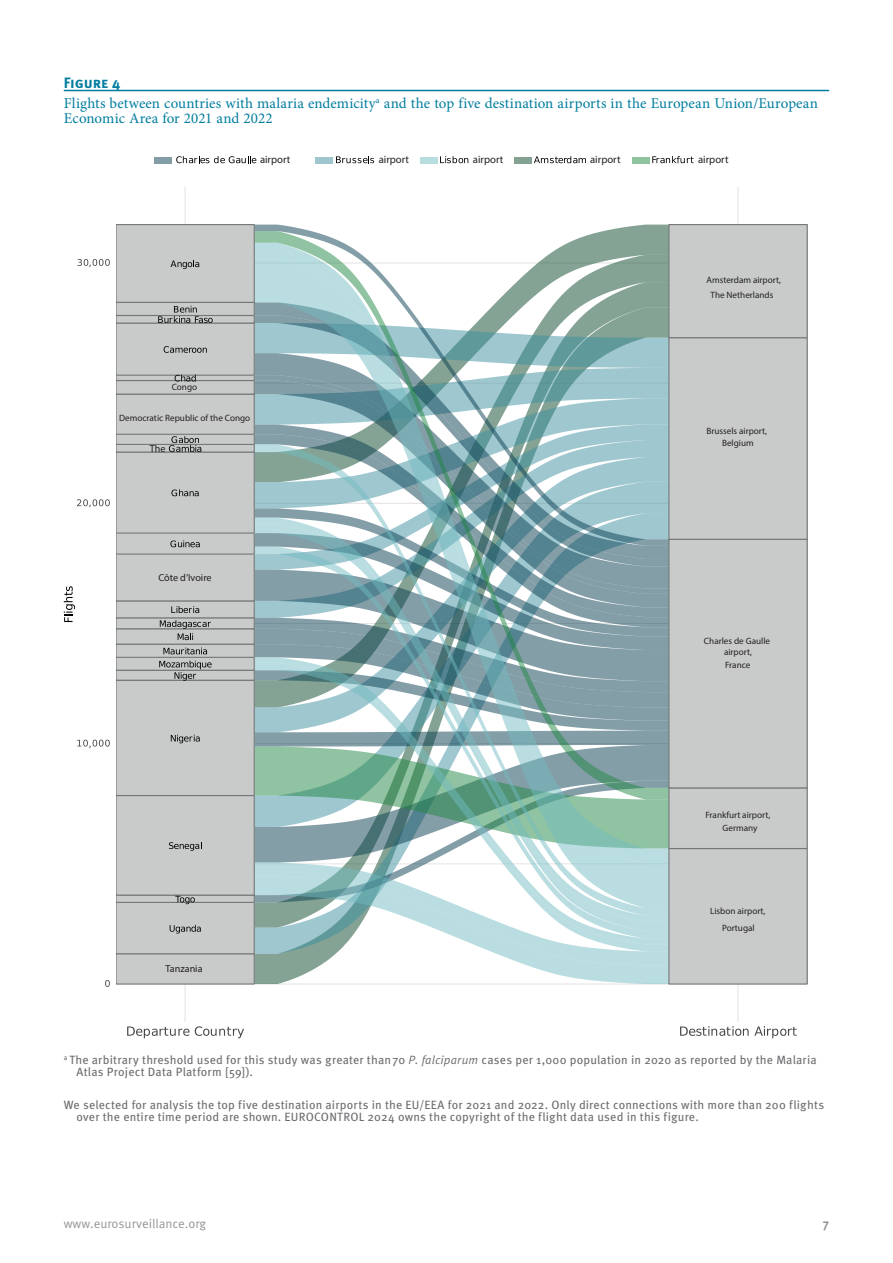
<style>
.page{position:relative;width:893px;height:1263px;background:#fff}
.page>*{position:absolute;margin:0;border:0;box-sizing:border-box;transform-origin:0 0}
.t1{font:15px/15px "Minion Pro";letter-spacing:.005em;color:#007d9f}
.t2{font:700 15px "Meta Pro";letter-spacing:-.005em;color:#007d9f}
.t3{font:12.75px "Meta Pro";color:#939598}
.t4{font:700 12.75px "Meta Pro";color:#939598}
.t5{font:12px/12px "Meta Pro";letter-spacing:.015em;color:#6c6d70}
.t6{font:10.65px "Myriad Pro";color:#231f20}
.t7{font:10.65px "Myriad Pro";color:#464849}
.t8{font:10.2px "Myriad Pro";color:#231f20}
.t9{font:9.15px/10.9px "Myriad Pro";color:#231f20;text-align:center}
.s1{font-style:italic}
</style>
<div class="page">
<hr style="left:64px;top:90px;width:765px;height:1px;background:#007d9f">
<hr style="left:185px;top:187px;width:1px;height:835px;background:#e4e5e4">
<hr style="left:737px;top:187px;width:2px;height:835px;background:#e4e5e4">
<svg style="left:255px;top:258px;width:413px;height:186px"></svg>
<svg style="left:255px;top:444px;width:413px;height:103px;background:#96b8be"></svg>
<svg style="left:255px;top:547px;width:413px;height:110px;background:#89a8b0"></svg>
<svg style="left:255px;top:746px;width:413px;height:116px;background:#95bcb2"></svg>
<svg style="left:255px;top:862px;width:413px;height:14px"></svg>
<svg style="left:255px;top:876px;width:413px;height:108px"></svg>
<div style="left:116px;top:954px;width:138px;height:30px;background:#c9cbca"></div>
<div style="left:116px;top:953px;width:139px;height:31px;border:1px solid #75787a"></div>
<div style="left:116px;top:902px;width:138px;height:52px;background:#c9cbca"></div>
<div style="left:116px;top:902px;width:139px;height:52px;border:1px solid #75787a"></div>
<div style="left:116px;top:895px;width:138px;height:7px;background:#c9cbca"></div>
<div style="left:116px;top:894px;width:139px;height:9px;border:1px solid #75787a"></div>
<div style="left:116px;top:795px;width:138px;height:100px;background:#c9cbca"></div>
<div style="left:116px;top:795px;width:139px;height:101px;border:1px solid #75787a"></div>
<div style="left:116px;top:680px;width:138px;height:115px;background:#c9cbca"></div>
<div style="left:116px;top:680px;width:139px;height:116px;border:1px solid #75787a"></div>
<div style="left:116px;top:657px;width:138px;height:13px;background:#c9cbca"></div>
<div style="left:116px;top:644px;width:138px;height:13px;background:#c9cbca"></div>
<div style="left:116px;top:643px;width:139px;height:15px;border:1px solid #75787a"></div>
<div style="left:116px;top:629px;width:138px;height:15px;background:#c9cbca"></div>
<div style="left:116px;top:628px;width:139px;height:17px;border:1px solid #75787a"></div>
<div style="left:116px;top:618px;width:138px;height:11px;background:#c9cbca"></div>
<div style="left:116px;top:617px;width:139px;height:12px;border:1px solid #75787a"></div>
<div style="left:116px;top:601px;width:138px;height:17px;background:#c9cbca"></div>
<div style="left:116px;top:600px;width:139px;height:18px;border:1px solid #75787a"></div>
<div style="left:116px;top:554px;width:138px;height:47px;background:#c9cbca"></div>
<div style="left:116px;top:553px;width:139px;height:48px;border:1px solid #75787a"></div>
<div style="left:116px;top:533px;width:138px;height:21px;background:#c9cbca"></div>
<div style="left:116px;top:532px;width:139px;height:23px;border:1px solid #75787a"></div>
<div style="left:116px;top:452px;width:138px;height:81px;background:#c9cbca"></div>
<div style="left:116px;top:451px;width:139px;height:83px;border:1px solid #75787a"></div>
<div style="left:116px;top:444px;width:138px;height:8px;background:#c9cbca"></div>
<div style="left:116px;top:444px;width:139px;height:9px;border:1px solid #75787a"></div>
<div style="left:116px;top:434px;width:138px;height:10px;background:#c9cbca"></div>
<div style="left:116px;top:434px;width:139px;height:11px;border:1px solid #75787a"></div>
<div style="left:116px;top:394px;width:138px;height:40px;background:#c9cbca"></div>
<div style="left:116px;top:394px;width:139px;height:41px;border:1px solid #75787a"></div>
<div style="left:116px;top:302px;width:138px;height:13px;background:#c9cbca"></div>
<div style="left:116px;top:225px;width:138px;height:77px;background:#c9cbca"></div>
<div style="left:116px;top:224px;width:139px;height:79px;border:1px solid #75787a"></div>
<div style="left:669px;top:848px;width:138px;height:136px;background:#c9cbca"></div>
<div style="left:668px;top:848px;width:139px;height:136px;border:1px solid #75787a"></div>
<div style="left:669px;top:788px;width:138px;height:60px;background:#c9cbca"></div>
<div style="left:668px;top:787px;width:139px;height:62px;border:1px solid #75787a"></div>
<div style="left:669px;top:539px;width:138px;height:249px;background:#c9cbca"></div>
<div style="left:668px;top:539px;width:139px;height:249px;border:1px solid #75787a"></div>
<div style="left:669px;top:338px;width:138px;height:201px;background:#c9cbca"></div>
<div style="left:668px;top:337px;width:139px;height:203px;border:1px solid #75787a"></div>
<div style="left:669px;top:225px;width:138px;height:113px;background:#c9cbca"></div>
<div style="left:668px;top:224px;width:139px;height:114px;border:1px solid #75787a"></div>
<svg style="left:170px;top:925px;width:31px;height:8px"></svg>
<svg style="left:175px;top:896px;width:20px;height:8px"></svg>
<svg style="left:169px;top:842px;width:33px;height:9px"></svg>
<svg style="left:116px;top:660px;width:691px;height:86px"></svg>
<svg style="left:163px;top:647px;width:44px;height:7px"></svg>
<svg style="left:160px;top:620px;width:51px;height:20px"></svg>
<svg style="left:171px;top:606px;width:28px;height:7px"></svg>
<svg style="left:170px;top:540px;width:30px;height:7px"></svg>
<svg style="left:171px;top:489px;width:28px;height:7px"></svg>
<svg style="left:169px;top:436px;width:32px;height:16px"></svg>
<svg style="left:116px;top:306px;width:691px;height:119px"></svg>
<svg style="left:170px;top:260px;width:29px;height:9px"></svg>
<svg style="left:105px;top:980px;width:5px;height:7px"></svg>
<svg style="left:77px;top:740px;width:33px;height:7px"></svg>
<svg style="left:77px;top:499px;width:33px;height:7px"></svg>
<svg style="left:77px;top:259px;width:33px;height:7px"></svg>
<svg style="left:127px;top:1026px;width:117px;height:12px"></svg>
<svg style="left:680px;top:1026px;width:117px;height:12px"></svg>
<svg style="left:64px;top:586px;width:11px;height:36px"></svg>
<div style="left:155px;top:157px;width:17px;height:7px;background:#829da6"></div>
<div style="left:315px;top:157px;width:18px;height:7px;background:#9dc6cf"></div>
<div style="left:420px;top:157px;width:17px;height:7px;background:#b8dddf"></div>
<div style="left:514px;top:157px;width:17px;height:7px;background:#83a292"></div>
<div style="left:633px;top:157px;width:17px;height:7px;background:#8fc29f"></div>
<svg style="left:176px;top:156px;width:80px;height:7px"></svg>
<svg style="left:336px;top:156px;width:38px;height:7px"></svg>
<svg style="left:440px;top:156px;width:28px;height:7px"></svg>
<svg style="left:534px;top:156px;width:52px;height:7px"></svg>
<svg style="left:652px;top:156px;width:42px;height:7px"></svg>
<p class="t2" style="left:64px;top:73px;width:58px">Figure 4</p>
<p class="t1" style="left:64px;top:96px;width:756px">Flights between countries with malaria endemicity<sup>a</sup> and the top five destination airports in the European Union/European<br>Economic Area for 2021 and 2022</p>
<p class="t6" style="left:260px;top:153px;width:32px">airport</p>
<p class="t6" style="left:379px;top:153px;width:32px">airport</p>
<p class="t6" style="left:473px;top:153px;width:32px">airport</p>
<p class="t6" style="left:590px;top:153px;width:32px">airport</p>
<p class="t6" style="left:698px;top:153px;width:32px">airport</p>
<p class="t7" style="left:89px;top:256px;width:4px">,</p>
<p class="t7" style="left:89px;top:496px;width:4px">,</p>
<p class="t9" style="left:172px;top:381px;width:27px">Congo</p>
<p class="t9" style="left:119px;top:412px;width:133px">Democratic Republic of the Congo</p>
<p class="t8" style="left:150px;top:442px;width:17px">The</p>
<p class="t8" style="left:158px;top:571px;width:55px">Côte d’Ivoire</p>
<p class="t7" style="left:89px;top:737px;width:4px">,</p>
<p class="t8" style="left:166px;top:963px;width:39px">Tanzania</p>
<p class="t9" style="left:707px;top:275px;width:76px">Amsterdam airport,</p>
<p class="t9" style="left:710px;top:289px;width:64px">The Netherlands</p>
<p class="t9" style="left:707px;top:425px;width:62px">Brussels airport,</p>
<p class="t9" style="left:722px;top:438px;width:33px">Belgium</p>
<p class="t9" style="left:704px;top:635px;width:68px">Charles de Gaulle airport,</p>
<p class="t9" style="left:725px;top:659px;width:27px">France</p>
<p class="t9" style="left:705px;top:809px;width:66px">Frankfurt airport,</p>
<p class="t9" style="left:723px;top:822px;width:36px">Germany</p>
<p class="t9" style="left:710px;top:906px;width:57px">Lisbon airport,</p>
<p class="t9" style="left:722px;top:922px;width:34px">Portugal</p>
<p class="t5" style="left:77px;top:1054px;width:742px;text-indent:-13px"><sup>a</sup> The arbitrary threshold used for this study was greater than70 <span class="s1">P. falciparum</span> cases per 1,000 population in 2020 as reported by the Malaria<br>Atlas Project Data Platform [59]).</p>
<p class="t5" style="left:77px;top:1099px;width:749px;text-indent:-13px">We selected for analysis the top five destination airports in the EU/EEA for 2021 and 2022. Only direct connections with more than 200 flights over the entire time period are shown. EUROCONTROL 2024 owns the copyright of the flight data used in this figure.</p>
<p class="t3" style="left:64px;top:1215px;width:144px">www.eurosurveillance.org</p>
<p class="t4" style="left:823px;top:1215px;width:8px">7</p>
</div>
